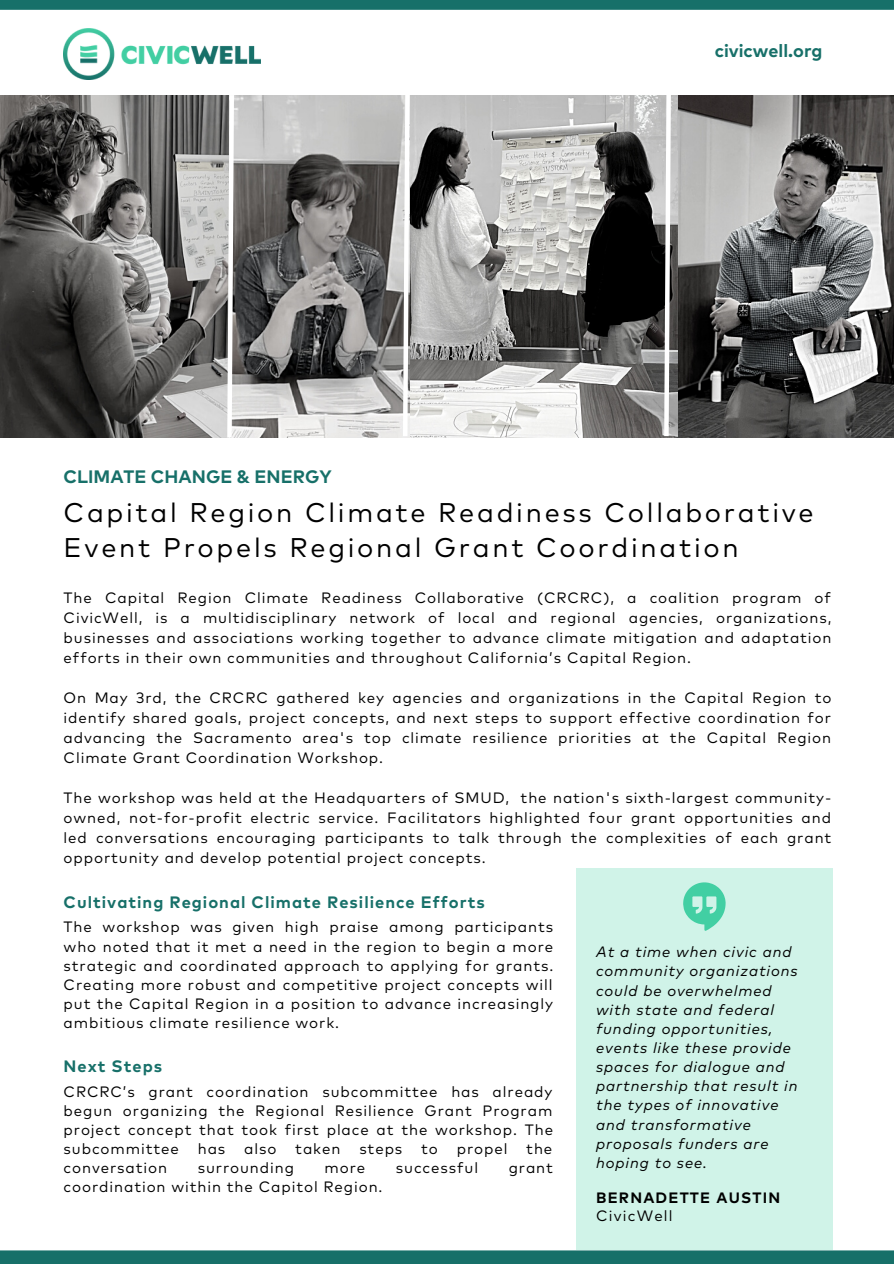
<style>
.page{position:relative;width:894px;height:1264px;background:#fff}
.page>*{position:absolute;margin:0;border:0;box-sizing:border-box;transform-origin:0 0}
.t1{font:27px/35px "Mark Pro";letter-spacing:.1em;color:#000}
.t2{font:700 18px "Mark Pro";color:#177069}
.t3{font:700 16.5px "Mark Pro";letter-spacing:.06em;color:#177069}
.t4{font:15px/20px "Mark Pro";letter-spacing:.06em;color:#000;text-align:justify}
.t5{font:italic 15px/19.2px "Mark Pro";letter-spacing:.06em;color:#000}
.t6{font:700 15px "Mark Pro";letter-spacing:.08em;color:#000}
.t7{font:15px "Mark Pro";letter-spacing:.08em;color:#000}
</style>
<div class="page">
<div style="left:575px;top:868px;width:257px;height:381px;background:#d0f3e8"></div>
<svg style="left:683px;top:882px;width:42px;height:48px"></svg>
<div style="left:0;top:0;width:893px;height:10px;background:#177069"></div>
<div style="left:0;top:1250px;width:893px;height:13px;background:#177069"></div>
<img style="left:64px;top:29px;width:197px;height:50px">
<img style="left:677px;top:95px;width:216px;height:342px">
<img style="left:0;top:95px;width:225px;height:342px">
<img style="left:236px;top:95px;width:441px;height:342px">
<svg style="left:225px;top:95px;width:11px;height:343px"></svg>
<svg style="left:400px;top:95px;width:12px;height:343px"></svg>
<svg style="left:661px;top:95px;width:12px;height:343px"></svg>
<p class="t2" style="left:64px;top:468px;width:269px">CLIMATE CHANGE &amp; ENERGY</p>
<p class="t2" style="left:714px;top:43px;width:109px">civicwell.org</p>
<p class="t1" style="left:64px;top:497px;width:751px">Capital Region Climate Readiness Collaborative<br>Event Propels Regional Grant Coordination</p>
<p class="t4" style="left:64px;top:588px;width:769px">The Capital Region Climate Readiness Collaborative (CRCRC), a coalition program of CivicWell, is a multidisciplinary network of local and regional agencies, organizations, businesses and associations working together to advance climate mitigation and adaptation efforts in their own communities and throughout California’s Capital Region.</p>
<p class="t4" style="left:64px;top:688px;width:769px">On May 3rd, the CRCRC gathered key agencies and organizations in the Capital Region to identify shared goals, project concepts, and next steps to support effective coordination for advancing the Sacramento area's top climate resilience priorities at the Capital Region Climate Grant Coordination Workshop.</p>
<p class="t4" style="left:64px;top:789px;width:769px">The workshop was held at the Headquarters of SMUD, the nation's sixth-largest community&shy;owned, not-for-profit electric service. Facilitators highlighted four grant opportunities and led conversations encouraging participants to talk through the complexities of each grant opportunity and develop potential project concepts.</p>
<p class="t3" style="left:64px;top:895px;width:422px">Cultivating Regional Climate Resilience Efforts</p>
<p class="t4" style="left:64px;top:918px;width:491px;line-height:19.2px">The workshop was given high praise among participants who noted that it met a need in the region to begin a more strategic and coordinated approach to applying for grants.<br>Creating more robust and competitive project concepts will put the Capital Region in a position to advance increasingly ambitious climate resilience work.</p>
<p class="t3" style="left:64px;top:1059px;width:100px">Next Steps</p>
<p class="t4" style="left:64px;top:1082px;width:491px;line-height:19.2px">CRCRC’s grant coordination subcommittee has already begun organizing the Regional Resilience Grant Program project concept that took first place at the workshop. The subcommittee</p>
<p class="t4" style="left:198px;top:1139px;width:29px">has</p>
<p class="t4" style="left:244px;top:1139px;width:34px">also</p>
<p class="t4" style="left:295px;top:1139px;width:47px">taken</p>
<p class="t4" style="left:359px;top:1139px;width:44px">steps</p>
<p class="t4" style="left:421px;top:1139px;width:18px">to</p>
<p class="t4" style="left:456px;top:1139px;width:52px">propel</p>
<p class="t4" style="left:526px;top:1139px;width:28px">the</p>
<p class="t4" style="left:64px;top:1158px;width:105px">conversation</p>
<p class="t4" style="left:198px;top:1158px;width:98px">surrounding</p>
<p class="t4" style="left:324px;top:1158px;width:42px">more</p>
<p class="t4" style="left:396px;top:1158px;width:84px">successful</p>
<p class="t4" style="left:508px;top:1158px;width:46px">grant</p>
<p class="t4" style="left:64px;top:1177px;width:320px">coordination within the Capitol Region.</p>
<p class="t5" style="left:596px;top:943px;width:203px">At a time when civic and community organizations could be overwhelmed with state and federal funding opportunities, events like these provide spaces for dialogue and partnership that result in the types of innovative and transformative proposals funders are hoping to see.</p>
<p class="t6" style="left:596px;top:1191px;width:185px">BERNADETTE AUSTIN</p>
<p class="t7" style="left:596px;top:1209px;width:78px">CivicWell</p>
</div>
